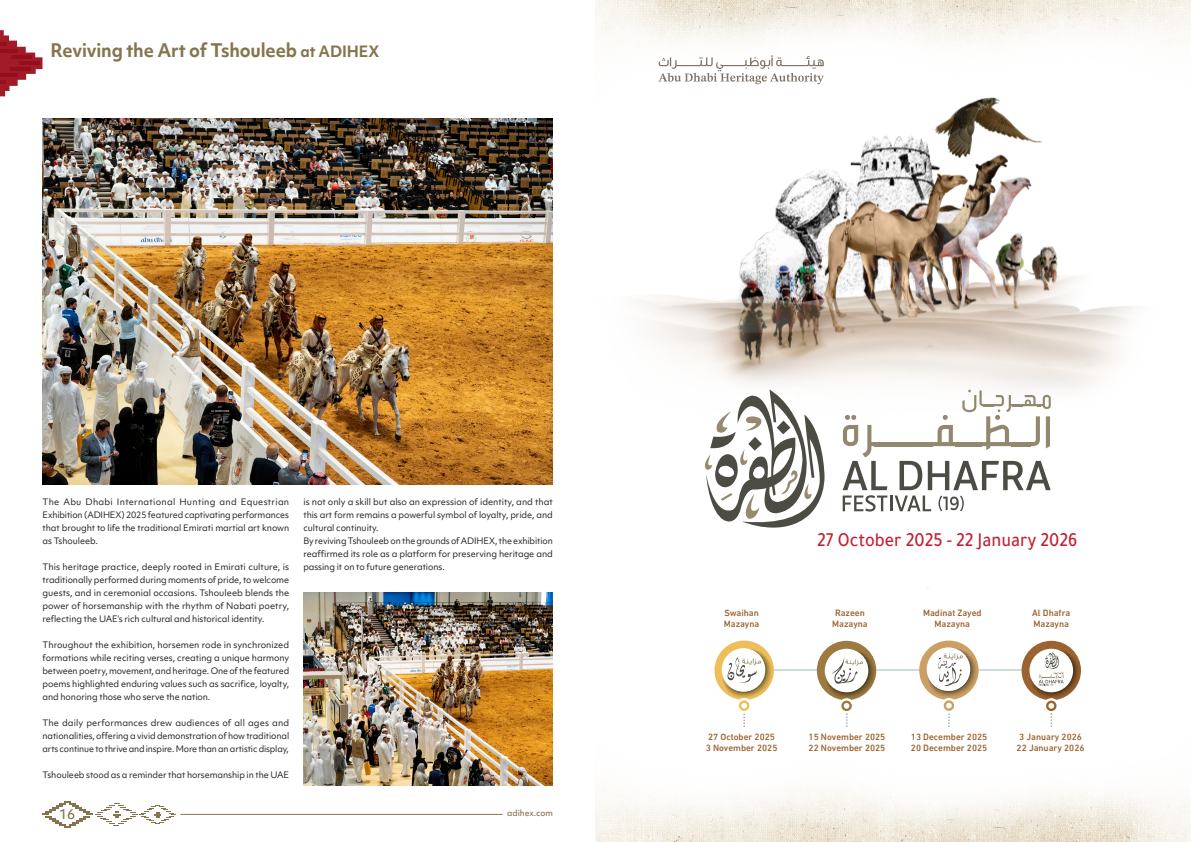
<style>
.page{position:relative;width:1191px;height:842px;background:#fff}
.page>*{position:absolute;margin:0;border:0;box-sizing:border-box;transform-origin:0 0}
.t1{font:500 20.1px "Tajawal";color:#c31f32;scale:.9 1}
.t2{font:700 18px "Objektiv Mk 1 Arbc";letter-spacing:-.01em;color:#85754f;scale:.95 1}
.t3{font:700 15px "Objektiv Mk 1 Arbc";letter-spacing:-.01em;color:#85754f;scale:.95 1}
.Paragraph_Style_1{font:500 13px "Objektiv Mk 1 Arbc";color:#85754f}
.t4{font:500 9.3px/10.8px "DIN Next LT Arabic";color:#9a6330}
.Paragraph_Style_1-2{font:8.5px/13px "Objektiv Mk 1 Arbc";letter-spacing:-.01em;color:#231f20;text-align:justify}
.Paragraph_Style_1-3{font:8.5px "Objektiv Mk 1 Arbc";letter-spacing:.03em;color:#231f20}
.t5{font:500 8px "Objektiv Mk 1 Arbc";color:#85754f}
</style>
<div class="page">
<svg style="left:43px;top:801px;width:132px;height:27px"></svg>
<hr style="left:180px;top:814px;width:322px;height:1px;background:#85754f">
<img style="left:595px;top:0;width:596px;height:85px">
<img style="left:595px;top:665px;width:596px;height:177px">
<hr style="left:718px;top:670px;width:349px;height:1px;background:#ccdbdb">
<svg style="left:714px;top:641px;width:60px;height:86px"></svg>
<svg style="left:919px;top:641px;width:59px;height:86px"></svg>
<img style="left:757px;top:97px;width:286px;height:144px">
<svg style="left:658px;top:55px;width:165px;height:29px"></svg>
<svg style="left:704px;top:453px;width:120px;height:75px"></svg>
<svg style="left:842px;top:453px;width:208px;height:58px"></svg>
<img style="left:641px;top:241px;width:492px;height:212px">
<svg style="left:817px;top:641px;width:59px;height:86px"></svg>
<svg style="left:1021px;top:641px;width:60px;height:86px"></svg>
<svg style="left:595px;top:836px;width:4px;height:6px"></svg>
<img style="left:43px;top:119px;width:510px;height:365px">
<img style="left:303px;top:593px;width:250px;height:192px">
<svg style="left:0;top:30px;width:42px;height:66px"></svg>
<p class="t2" style="left:51px;top:40px;width:261px">Reviving the Art of Tshouleeb</p>
<p class="t3" style="left:300px;top:43px;width:84px">at ADIHEX</p>
<p class="Paragraph_Style_1-2" style="left:43px;top:495px;width:248px;text-align:left">The<br>Exhibition (ADIHEX) 2025 featured captivating performances that brought to life the traditional Emirati martial art known as Tshouleeb.</p>
<p class="Paragraph_Style_1-2" style="left:43px;top:560px;width:248px">This heritage practice, deeply rooted in Emirati culture is, traditionally performed during moments of pride to, welcome guests, and in ceremonial occasions. Tshouleeb blends the power of horsemanship with the rhythm of Nabati poetry, reflecting the UAEs’ rich cultural and historical identity.</p>
<p class="Paragraph_Style_1-2" style="left:43px;top:638px;width:248px">Throughout the exhibition, horsemen rode in synchronized formations while reciting verses, creating a unique harmony between poetry, movement, and heritage. One of the featured poems highlighted enduring values such as sacrifice, loyalty, and honoring those who serve the nation.</p>
<p class="Paragraph_Style_1-2" style="left:43px;top:716px;width:248px">The daily performances drew audiences of all ages and nationalities, offering a vivid demonstration of how traditional arts continue to thrive and inspire. More than an artistic display,</p>
<p class="Paragraph_Style_1-2" style="left:43px;top:768px;width:248px">Tshouleeb stood as a reminder that horsemanship in the UAE</p>
<p class="Paragraph_Style_1-2" style="left:63px;top:495px;width:20px">Abu</p>
<p class="Paragraph_Style_1-2" style="left:86px;top:495px;width:29px">Dhabi</p>
<p class="Paragraph_Style_1-3" style="left:117px;top:497px;width:60px">International</p>
<p class="Paragraph_Style_1-2" style="left:219px;top:495px;width:19px">and</p>
<p class="Paragraph_Style_1-3" style="left:179px;top:497px;width:38px">Hunting</p>
<p class="Paragraph_Style_1-3" style="left:241px;top:497px;width:50px">Equestrian</p>
<p class="Paragraph_Style_1-2" style="left:303px;top:495px;width:251px">is not only a skill but also an expression of identity, and that this art form remains a powerful symbol of loyalty, pride, and cultural continuity.</p>
<p class="Paragraph_Style_1-2" style="left:303px;top:534px;width:251px">By reviving Tshouleeb on the grounds of ADIHEX, the exhibition reaffirmed its role as a platform for preserving heritage and passing it on to future generations.</p>
<p class="t1" style="left:817px;top:525px;width:291px">27 October 2025 - 22 January 2026</p>
<p class="t4" style="left:724px;top:607px;width:37px">Swaihan<br>Mazayna</p>
<p class="t4" style="left:832px;top:607px;width:37px;text-align:center">Razeen<br>Mazayna</p>
<p class="t4" style="left:1032px;top:607px;width:39px">Al Dhafra<br>Mazayna</p>
<p class="t4" style="left:923px;top:607px;width:60px;text-align:center">Madinat Zayed<br>Mazayna</p>
<p class="t4" style="left:705px;top:731px;width:73px">27 October 2025<br>3 November 2025</p>
<p class="t4" style="left:808px;top:731px;width:78px">15 November 2025<br>22 November 2025</p>
<p class="t4" style="left:911px;top:731px;width:78px">13 December 2025<br>20 December 2025</p>
<p class="t4" style="left:1016px;top:731px;width:69px">3 January 2026<br>22 January 2026</p>
<p class="Paragraph_Style_1" style="left:59px;top:807px;width:18px">16</p>
<p class="t5" style="left:507px;top:809px;width:47px">adihex.com</p>
</div>
